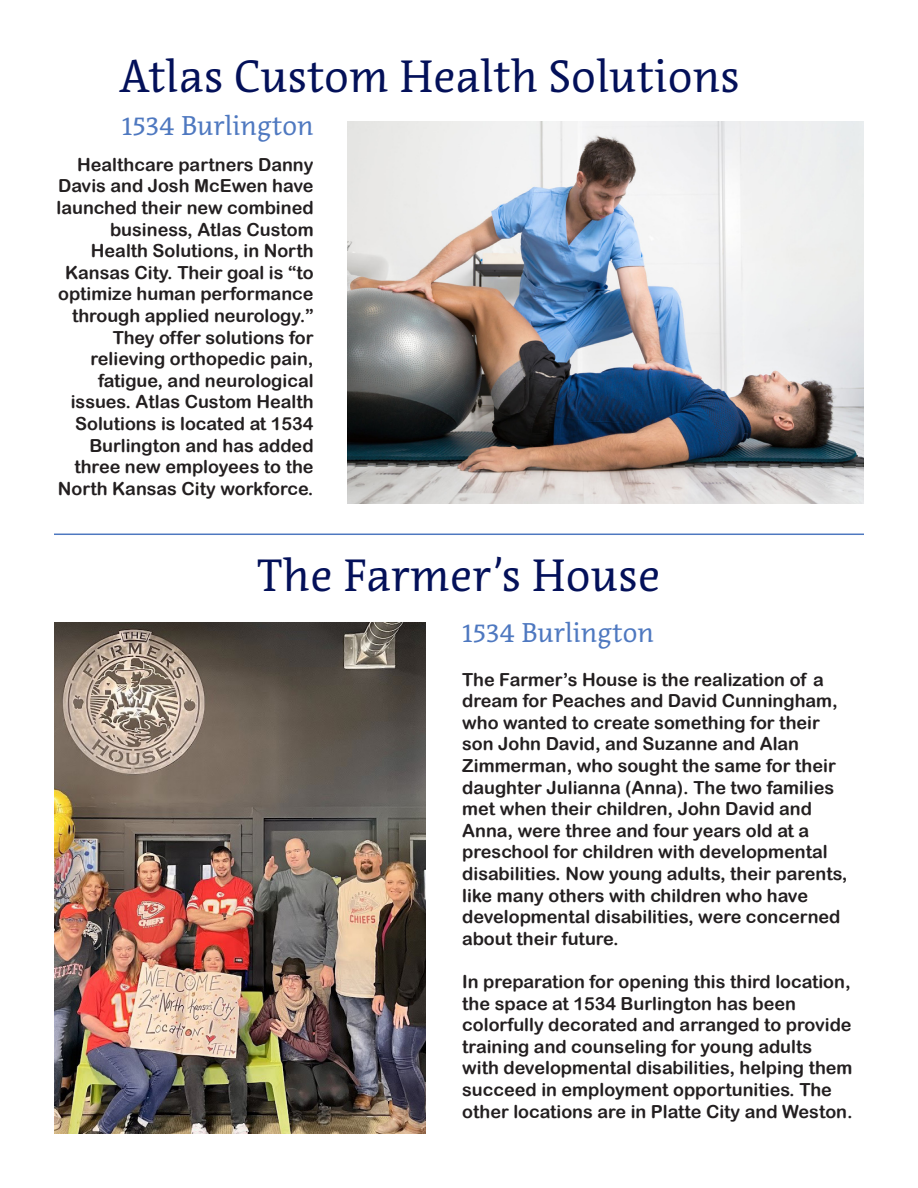
<style>
.page{position:relative;width:918px;height:1188px;background:#fff}
.page>*{position:absolute;margin:0;border:0;box-sizing:border-box;transform-origin:0 0}
.t1{font:300 45px "Acuta";color:#031059}
.t2{font:300 27px "Acuta";color:#4e78c0}
.t3{font:18px/21.6px "Arial Rounded MT Bold";color:#231f20}
</style>
<div class="page">
<img style="left:348px;top:122px;width:516px;height:381px">
<hr style="left:54px;top:534px;width:810px;height:1px;background:#4e78c0">
<img style="left:54px;top:622px;width:372px;height:512px">
<p class="t1" style="left:119px;top:50px;width:622px">Atlas Custom Health Solutions</p>
<p class="t2" style="left:122px;top:109px;width:193px">1534 Burlington</p>
<p class="t3" style="left:57px;top:153px;width:258px;text-align:right">Healthcare partners Danny<br>Davis and Josh McEwen have launched their new combined business, Atlas Custom<br>Health Solutions, in North<br>Kansas City. Their goal is “to optimize human performance through applied neurology.”<br>They offer solutions for relieving orthopedic pain, fatigue, and neurological issues. Atlas Custom Health<br>Solutions is located at 1534<br>Burlington and has added three new employees to the<br>North Kansas City workforce.</p>
<p class="t1" style="left:258px;top:549px;width:404px">The Farmer’s House</p>
<p class="t2" style="left:462px;top:617px;width:193px">1534 Burlington</p>
<p class="t3" style="left:462px;top:668px;width:387px">The Farmer’s House is the realization of a dream for Peaches and David Cunningham, who wanted to create something for their son John David, and Suzanne and Alan Zimmerman, who sought the same for their daughter Julianna (Anna). The two families met when their children, John David and Anna, were three and four years old at a preschool for children with developmental disabilities. Now young adults, their parents, like many others with children who have developmental disabilities, were concerned about their future.</p>
<p class="t3" style="left:462px;top:971px;width:392px">In preparation for opening this third location, the space at 1534 Burlington has been colorfully decorated and arranged to provide training and counseling for young adults with developmental disabilities, helping them succeed in employment opportunities. The other locations are in Platte City and Weston.</p>
</div>
